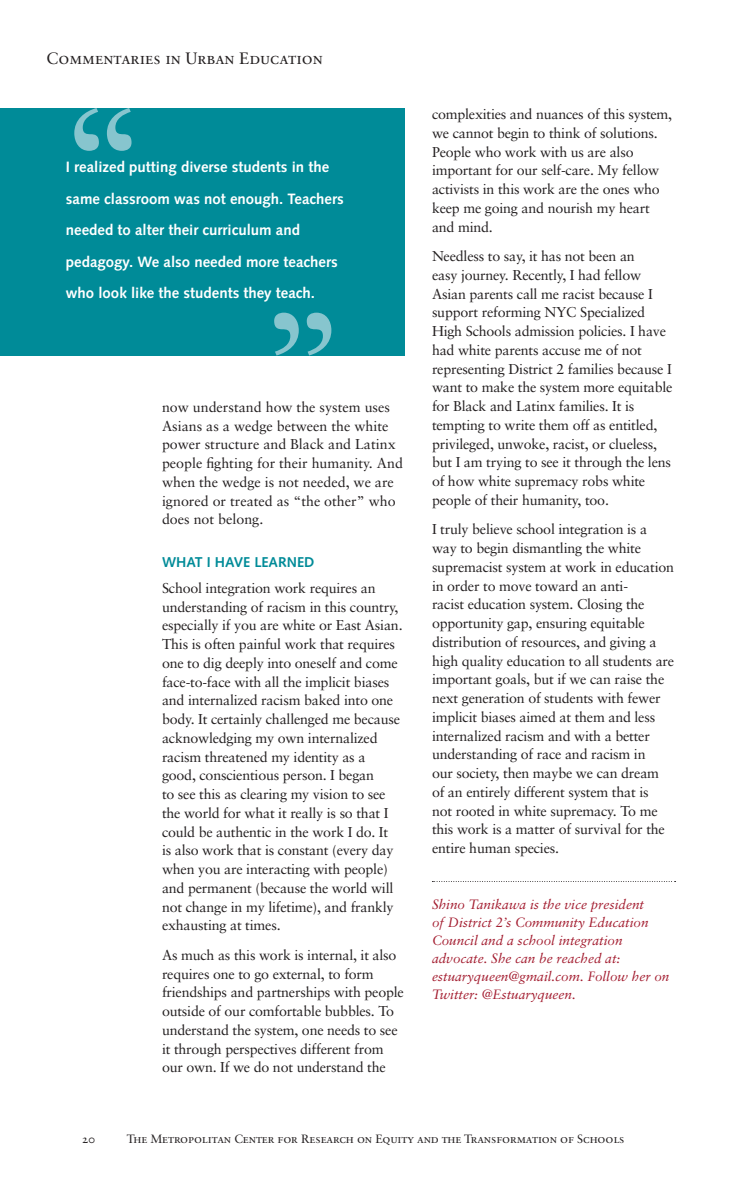
<style>
.page{position:relative;width:756px;height:1188px;background:#fff}
.page>*{position:absolute;margin:0;border:0;box-sizing:border-box;transform-origin:0 0}
.t1{font:16.5px "Sabon Roman SC";color:#231f20}
.t2{font:700 15px/31.5px "Syntax";color:#fff}
.t3{font:14.25px/18.8px "Sabon";letter-spacing:-.015em;color:#231f20}
.t4{font:700 14.25px "Syntax";color:#008b98}
.t5{font:italic 13.5px/18px "Sabon";color:#a31c2f}
.t6{font:12px "Sabon Roman SC";letter-spacing:-.01em;color:#231f20}
</style>
<div class="page">
<svg style="left:432px;top:881px;width:244px;height:1px"></svg>
<div style="left:0;top:108px;width:405px;height:247px;background:#008b98"></div>
<svg style="left:74px;top:108px;width:58px;height:43px"></svg>
<svg style="left:274px;top:313px;width:57px;height:43px"></svg>
<p class="t1" style="left:46px;top:48px;width:278px">Commentaries in Urban Education</p>
<p class="t2" style="left:66px;top:151px;width:279px">I realized putting diverse students in the same classroom was not enough. Teachers needed to alter their curriculum and pedagogy. We also needed more teachers who look like the students they teach.</p>
<p class="t3" style="left:162px;top:397px;width:242px">now understand how the system uses Asians as a wedge between the white power structure and Black and Latinx people fighting for their humanity. And when the wedge is not needed, we are ignored or treated as “the other” who does not belong.</p>
<p class="t4" style="left:162px;top:554px;width:154px">WHAT I HAVE LEARNED</p>
<p class="t3" style="left:162px;top:578px;width:242px">School integration work requires an understanding of racism in this country, especially if you are white or East Asian.<br>This is often painful work that requires one to dig deeply into oneself and come face-to-face with all the implicit biases and internalized racism baked into one body. It certainly challenged me because acknowledging my own internalized racism threatened my identity as a good, conscientious person. I began<br>to see this as clearing my vision to see the world for what it really is so that I could be authentic in the work I do. It<br>is also work that is constant (every day when you are interacting with people) and permanent (because the world will not change in my lifetime), and frankly exhausting at times.</p>
<p class="t3" style="left:162px;top:945px;width:243px">As much as this work is internal, it also requires one to go external, to form friendships and partnerships with people outside of our comfortable bubbles. To understand the system, one needs to see it through perspectives different from our own. If we do not understand the</p>
<p class="t3" style="left:432px;top:105px;width:242px">complexities and nuances of this system, we cannot begin to think of solutions.<br>People who work with us are also important for our self-care. My fellow activists in this work are the ones who keep me going and nourish my heart and mind.</p>
<p class="t3" style="left:432px;top:247px;width:242px">Needless to say, it has not been an<br>easy journey. Recently, I had fellow Asian parents call me racist because I support reforming NYC Specialized High Schools admission policies. I have had white parents accuse me of not representing District 2 families because I want to make the system more equitable for Black and Latinx families. It is tempting to write them off as entitled, privileged, unwoke, racist, or clueless, but I am trying to see it through the lens of how white supremacy robs white people of their humanity, too.</p>
<p class="t3" style="left:432px;top:520px;width:244px">I truly believe school integration is a way to begin dismantling the white supremacist system at work in education in order to move toward an anti-<br>racist education system. Closing the opportunity gap, ensuring equitable distribution of resources, and giving a high quality education to all students are important goals, but if we can raise the next generation of students with fewer implicit biases aimed at them and less internalized racism and with a better understanding of race and racism in<br>our society, then maybe we can dream of an entirely different system that is<br>not rooted in white supremacy. To me this work is a matter of survival for the entire human species.</p>
<p class="t5" style="left:432px;top:895px;width:239px">Shino Tanikawa is the vice president<br>of District 2’s Community Education Council and a school integration advocate. She can be reached at: estuaryqueen@gmail.com. Follow her on Twitter: @Estuaryqueen.</p>
<p class="t6" style="left:82px;top:1132px;width:15px">20</p>
<p class="t6" style="left:127px;top:1132px;width:499px">The Metropolitan Center for Research on Equity and the Transformation of Schools</p>
</div>
